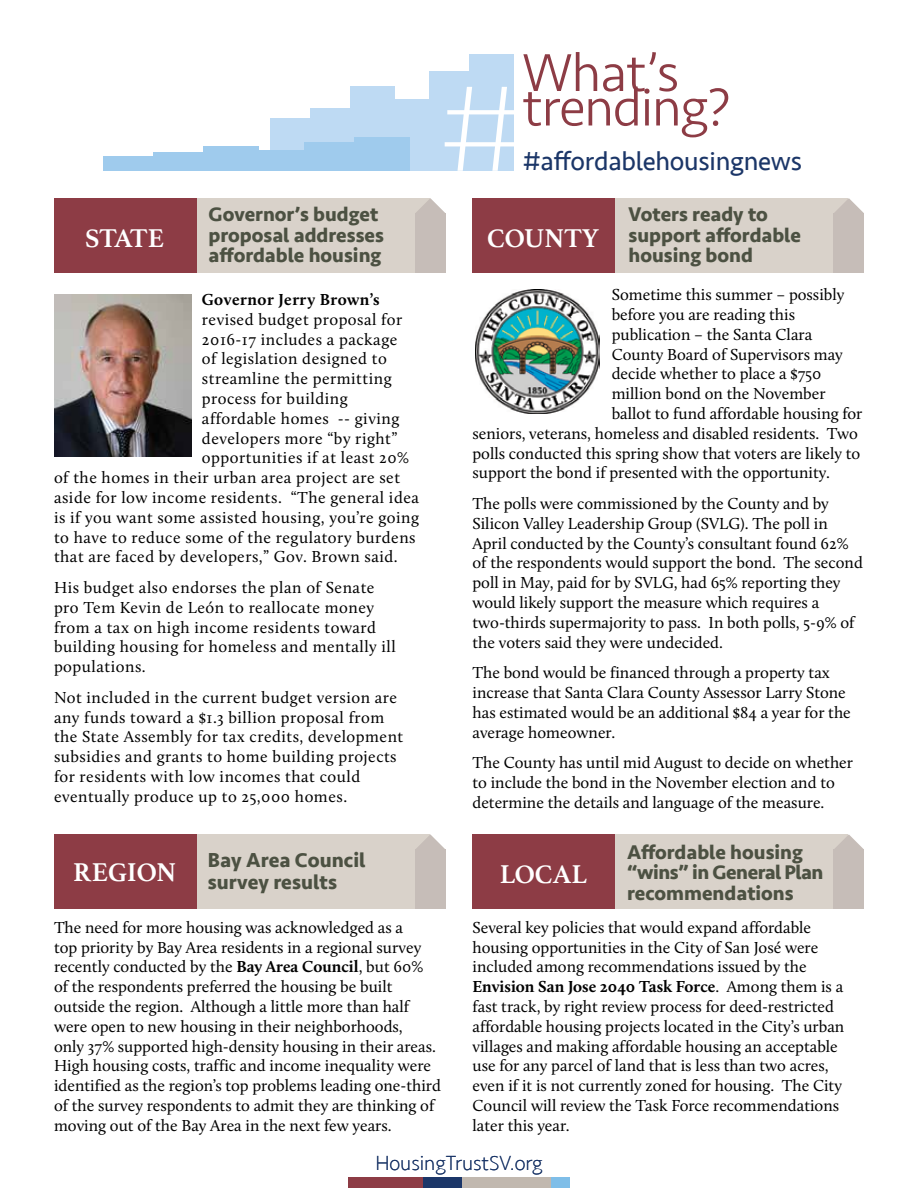
<style>
.page{position:relative;width:918px;height:1188px;background:#fff}
.page>*{position:absolute;margin:0;border:0;box-sizing:border-box;transform-origin:0 0}
.t1{font:300 55.2px "Seravek";letter-spacing:-.025em;color:#8d3c45}
.t2{font:700 27px "Athelas";color:#fff}
.t3{font:26.7px "Seravek";letter-spacing:-.01em;color:#1b3668}
.t4{font:200 21px "Seravek";color:#1b3668}
.t5{font:700 20.85px/21.8px "Seravek";color:#4c5142}
.t6{font:700 20.4px/20.4px "Seravek";color:#4c5142}
.t7{font:16.5px/19.8px "Calluna";color:#000}
.t8{font:16.5px/19.8px "Calluna";letter-spacing:.03em;color:#000}
.t9{font:700 16.5px "Calluna";letter-spacing:.03em;color:#000}
.s1{font-weight:700}
</style>
<div class="page">
<div style="left:481px;top:1177px;width:89px;height:11px;background:#7fbee8"></div>
<div style="left:348px;top:1177px;width:78px;height:11px;background:#8d3c45"></div>
<div style="left:423px;top:1177px;width:41px;height:11px;background:#1b3668"></div>
<div style="left:462px;top:1177px;width:89px;height:11px;background:#c1b8af"></div>
<div style="left:270px;top:119px;width:44px;height:52px;background:#bedaf3"></div>
<div style="left:310px;top:108px;width:44px;height:63px;background:#bedaf3"></div>
<div style="left:350px;top:86px;width:44px;height:85px;background:#bedaf3"></div>
<div style="left:390px;top:99px;width:44px;height:72px;background:#bedaf3"></div>
<div style="left:430px;top:71px;width:44px;height:100px;background:#bedaf3"></div>
<div style="left:470px;top:54px;width:44px;height:117px;background:#bedaf3"></div>
<svg style="left:445px;top:87px;width:69px;height:84px"></svg>
<div style="left:104px;top:156px;width:55px;height:15px;background:#9fcbed"></div>
<div style="left:254px;top:150px;width:55px;height:21px;background:#9fcbed"></div>
<div style="left:304px;top:142px;width:55px;height:29px;background:#9fcbed"></div>
<div style="left:354px;top:137px;width:55px;height:34px;background:#9fcbed"></div>
<div style="left:154px;top:152px;width:55px;height:19px;background:#9fcbed"></div>
<div style="left:204px;top:146px;width:55px;height:25px;background:#9fcbed"></div>
<div style="left:191px;top:834px;width:239px;height:75px;background:#d9d2ca"></div>
<div style="left:54px;top:834px;width:142px;height:75px;background:#8d3c45"></div>
<svg style="left:416px;top:834px;width:30px;height:16px"></svg>
<div style="left:415px;top:849px;width:30px;height:60px;background:#c6bdb8"></div>
<div style="left:610px;top:198px;width:238px;height:75px;background:#d9d2ca"></div>
<div style="left:472px;top:198px;width:143px;height:75px;background:#8d3c45"></div>
<svg style="left:834px;top:198px;width:30px;height:15px"></svg>
<div style="left:834px;top:213px;width:30px;height:60px;background:#c6bdb8"></div>
<div style="left:610px;top:834px;width:238px;height:75px;background:#d9d2ca"></div>
<div style="left:472px;top:834px;width:143px;height:75px;background:#8d3c45"></div>
<svg style="left:835px;top:834px;width:28px;height:15px"></svg>
<div style="left:834px;top:849px;width:30px;height:60px;background:#c6bdb8"></div>
<div style="left:191px;top:198px;width:239px;height:75px;background:#d9d2ca"></div>
<div style="left:54px;top:198px;width:142px;height:75px;background:#8d3c45"></div>
<svg style="left:416px;top:198px;width:29px;height:15px"></svg>
<div style="left:415px;top:213px;width:30px;height:60px;background:#c6bdb8"></div>
<img style="left:54px;top:294px;width:137px;height:163px">
<img style="left:475px;top:289px;width:125px;height:125px">
<p class="t6" style="left:209px;top:204px;width:177px">Governor’s budget proposal addresses affordable housing</p>
<p class="t9" style="left:202px;top:289px;width:179px">Governor Jerry Brown’s</p>
<p class="t8" style="left:202px;top:309px;width:202px">revised budget proposal for</p>
<p class="t8" style="left:202px;top:329px;width:197px">2016-17 includes a package</p>
<p class="t8" style="left:202px;top:349px;width:186px">of legislation designed to</p>
<p class="t8" style="left:202px;top:369px;width:191px">streamline the permitting</p>
<p class="t8" style="left:202px;top:388px;width:147px">process for building</p>
<p class="t8" style="left:202px;top:408px;width:199px">affordable homes -- giving</p>
<p class="t8" style="left:202px;top:428px;width:197px">developers more “by right”</p>
<p class="t8" style="left:202px;top:448px;width:209px">opportunities if at least 20%</p>
<p class="t8" style="left:54px;top:468px;width:348px">of the homes in their urban area project are set</p>
<p class="t8" style="left:54px;top:487px;width:367px">aside for low income residents. “The general idea</p>
<p class="t8" style="left:54px;top:507px;width:367px">is if you want some assisted housing, you’re going</p>
<p class="t8" style="left:54px;top:527px;width:363px">to have to reduce some of the regulatory burdens</p>
<p class="t8" style="left:54px;top:547px;width:345px">that are faced by developers,” Gov. Brown said.</p>
<p class="t8" style="left:54px;top:577px;width:343px">His budget also endorses the plan of Senate pro Tem Kevin de León to reallocate money from a tax on high income residents toward building housing for homeless and mentally ill populations.</p>
<p class="t8" style="left:54px;top:687px;width:351px">Not included in the current budget version are any funds toward a $1.3 billion proposal from the State Assembly for tax credits, development subsidies and grants to home building projects for residents with low incomes that could eventually produce up to 25,000 homes.</p>
<h2 class="t2" style="left:85px;top:217px;width:81px">STATE</h2>
<h2 class="t2" style="left:73px;top:850px;width:105px">REGION</h2>
<p class="t5" style="left:208px;top:849px;width:159px">Bay Area Council survey results</p>
<p class="t7" style="left:54px;top:917px;width:388px">The need for more housing was acknowledged as a<br>top priority by Bay Area residents in a regional survey recently conducted by the <span class="s1">Bay Area Council</span>, but 60% of the respondents preferred the housing be built outside the region. Although a little more than half were open to new housing in their neighborhoods,<br>only 37% supported high-density housing in their areas.<br>High housing costs, traffic and income inequality were identified as the region’s top problems leading one-third of the survey respondents to admit they are thinking of moving out of the Bay Area in the next few years.</p>
<h1 class="t1" style="left:522px;top:40px;width:159px">What’s</h1>
<h1 class="t1" style="left:522px;top:75px;width:211px">trending?</h1>
<h3 class="t3" style="left:523px;top:140px;width:281px">#affordablehousingnews</h3>
<h2 class="t2" style="left:487px;top:217px;width:113px">COUNTY</h2>
<p class="t6" style="left:629px;top:204px;width:174px">Voters ready to support affordable housing bond</p>
<p class="t7" style="left:612px;top:285px;width:234px">Sometime this summer – possibly</p>
<p class="t7" style="left:612px;top:304px;width:185px">before you are reading this</p>
<p class="t7" style="left:612px;top:324px;width:202px">publication – the Santa Clara</p>
<p class="t7" style="left:612px;top:344px;width:233px">County Board of Supervisors may</p>
<p class="t7" style="left:612px;top:364px;width:211px">decide whether to place a $750</p>
<p class="t7" style="left:612px;top:384px;width:215px">million bond on the November</p>
<p class="t7" style="left:612px;top:403px;width:252px">ballot to fund affordable housing for</p>
<p class="t7" style="left:473px;top:423px;width:387px">seniors, veterans, homeless and disabled residents. Two</p>
<p class="t7" style="left:473px;top:443px;width:389px">polls conducted this spring show that voters are likely to</p>
<p class="t7" style="left:473px;top:463px;width:359px">support the bond if presented with the opportunity.</p>
<p class="t7" style="left:473px;top:493px;width:392px">The polls were commissioned by the County and by Silicon Valley Leadership Group (SVLG). The poll in April conducted by the County’s consultant found 62% of the respondents would support the bond. The second poll in May, paid for by SVLG, had 65% reporting they would likely support the measure which requires a two-thirds supermajority to pass. In both polls, 5-9% of the voters said they were undecided.</p>
<p class="t7" style="left:473px;top:663px;width:380px">The bond would be financed through a property tax increase that Santa Clara County Assessor Larry Stone has estimated would be an additional $84 a year for the average homeowner.</p>
<p class="t7" style="left:473px;top:753px;width:382px">The County has until mid August to decide on whether to include the bond in the November election and to determine the details and language of the measure.</p>
<p class="t6" style="left:627px;top:842px;width:198px">Affordable housing “wins” in General Plan recommendations</p>
<p class="t7" style="left:472px;top:917px;width:373px">Several key policies that would expand affordable housing opportunities in the City of San José were included among recommendations issued by the <span class="s1">Envision San Jose 2040 Task Force</span>. Among them is a fast track, by right review process for deed-restricted affordable housing projects located in the City’s urban villages and making affordable housing an acceptable use for any parcel of land that is less than two acres, even if it is not currently zoned for housing. The City Council will review the Task Force recommendations later this year.</p>
<h2 class="t2" style="left:500px;top:853px;width:89px">LOCAL</h2>
<p class="t4" style="left:375px;top:1151px;width:169px">HousingTrustSV.org</p>
</div>
